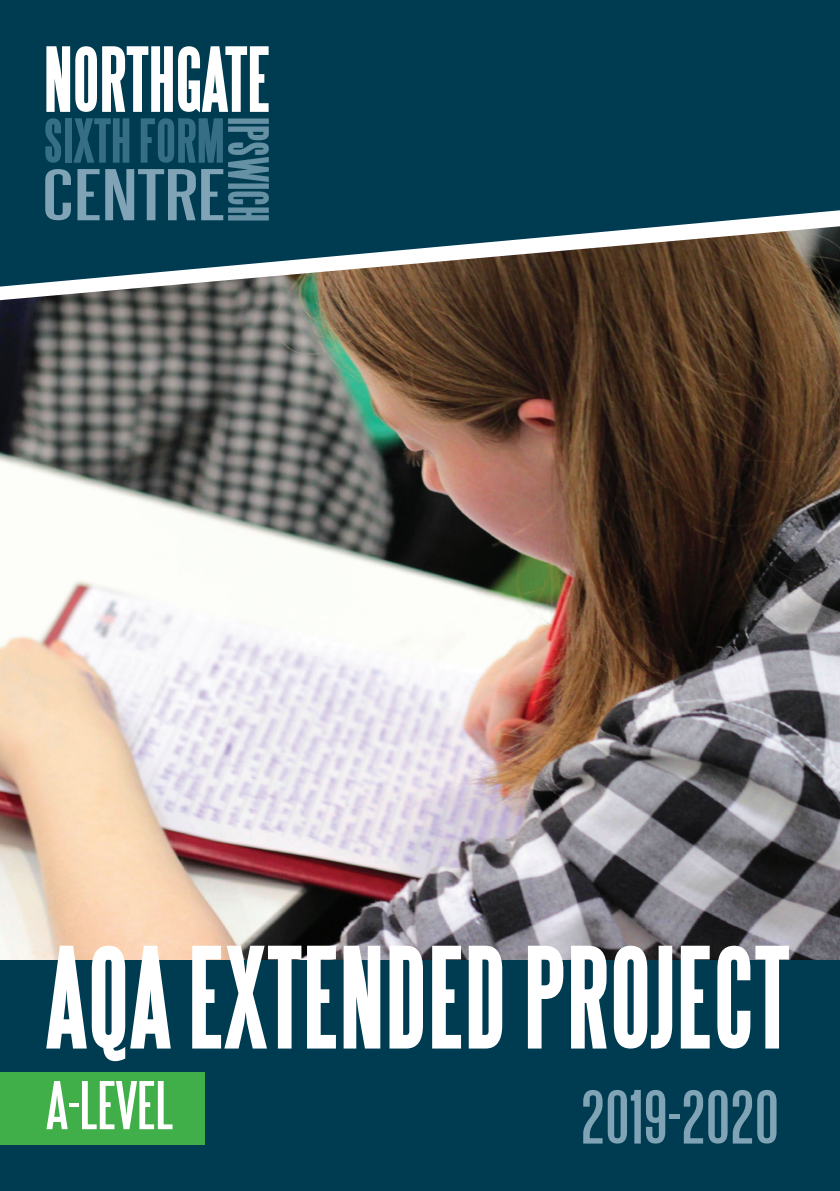
<style>
.page{position:relative;width:840px;height:1191px;background:#fff}
.page>*{position:absolute;margin:0;border:0;box-sizing:border-box;transform-origin:0 0}
.t1{font:700 123.8px "Steelfish";letter-spacing:.01em;color:#fff}
.t2{font:700 79px "Steelfish";color:#fff}
.t3{font:67px "Steelfish";color:#80a4b6;scale:1.2 1}
.t4{font:64px "Steelfish";color:#80a4b6;scale:1.7 1}
.t5{font:60.2px "Steelfish";color:#fff;scale:1.2 1}
.t6{font:700 53.4px "Steelfish";color:#366f85;scale:1.14 1}
.t7{font:700 49.2px "Steelfish";color:#6691a5}
</style>
<div class="page">
<div style="left:0;top:877px;width:839px;height:314px;background:#003c51"></div>
<img style="left:0;top:300px;width:839px;height:659px">
<div style="left:0;top:1071px;width:204px;height:73px;background:#40ae49"></div>
<svg style="left:3px;top:287px;width:836px;height:13px;background:#695a4b"></svg>
<svg style="left:0;top:0;width:839px;height:287px;background:#144656"></svg>
<p class="t2" style="left:44px;top:35px;width:228px">NORTHGATE</p>
<p class="t7" style="left:276px;top:117px;width:106px;rotate:90deg">IPSWICH</p>
<p class="t6" style="left:43px;top:111px;width:160px">SIXTHFORM</p>
<p class="t4" style="left:42px;top:161px;width:109px">CENTRE</p>
<p class="t1" style="left:46px;top:928px;width:743px">AQA EXTENDED PROJECT</p>
<p class="t5" style="left:46px;top:1073px;width:107px">A-LEVEL</p>
<p class="t3" style="left:580px;top:1081px;width:167px">2019-2020</p>
</div>
